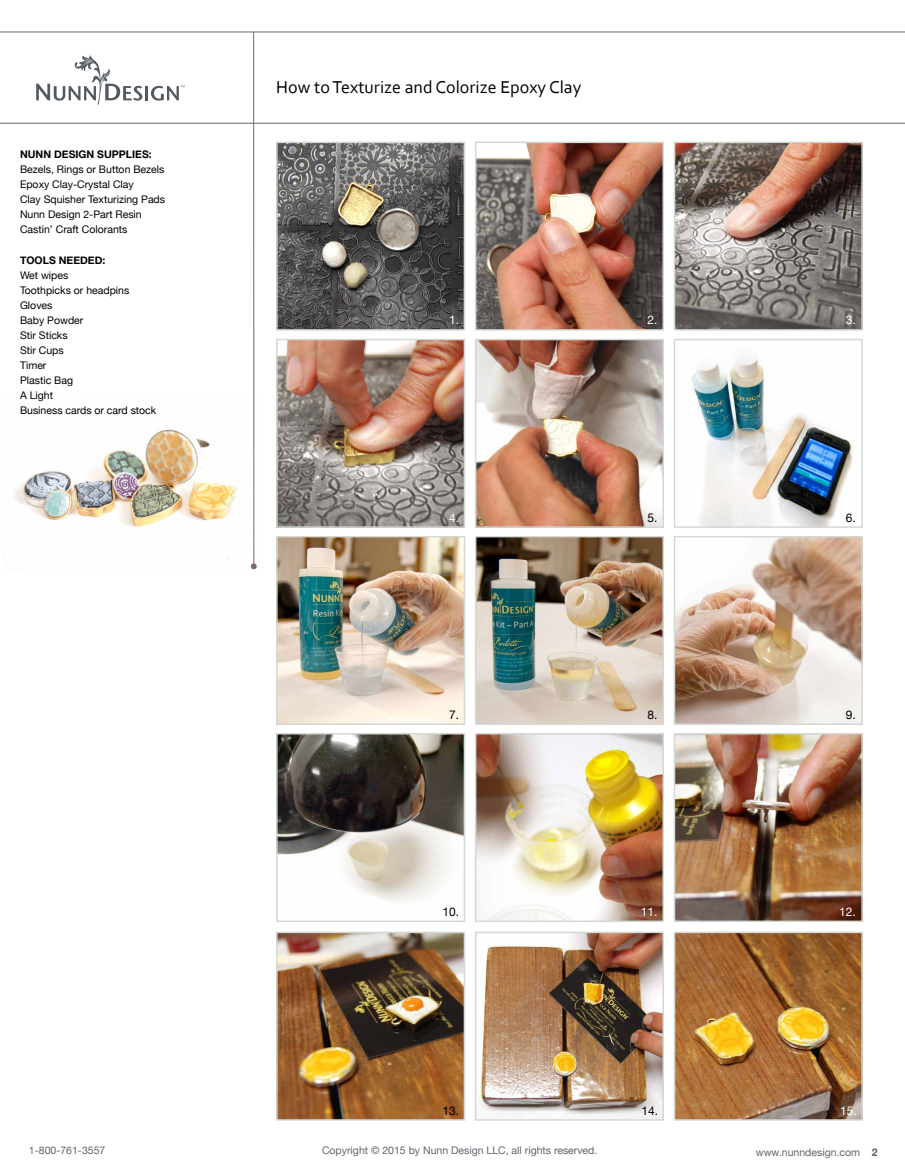
<style>
.page{position:relative;width:905px;height:1175px;background:#fff}
.page>*{position:absolute;margin:0;border:0;box-sizing:border-box;transform-origin:0 0}
.t1{font:18px "Corbel";color:#000}
.t2{font:12px "Helvetica Neue";color:#000}
.t3{font:12px "Helvetica Neue";color:#fff}
.t4{font:10.5px/15px "Helvetica Neue";color:#000}
.t5{font:10.5px "Helvetica Neue";color:#5f656d}
.t6{font:700 10.5px "Helvetica Neue";color:#000}
.s1{font-weight:700}
</style>
<div class="page">
<img style="left:15px;top:398px;width:240px;height:169px">
<hr style="left:0;top:32px;width:904px;height:1px;background:#5f656d">
<hr style="left:0;top:123px;width:904px;height:1px;background:#5f656d">
<svg style="left:36px;top:55px;width:106px;height:50px"></svg>
<hr style="left:145px;top:86px;width:3px;height:14px;background:#525960">
<svg style="left:151px;top:85px;width:34px;height:16px"></svg>
<hr style="left:253px;top:32px;width:1px;height:533px;background:#7b6368">
<svg style="left:251px;top:563px;width:6px;height:6px"></svg>
<img style="left:279px;top:145px;width:183px;height:183px">
<div style="left:276px;top:142px;width:189px;height:189px;border:2px solid #d4d8d3"></div>
<img style="left:279px;top:342px;width:183px;height:183px">
<div style="left:276px;top:339px;width:189px;height:189px;border:2px solid #d4d8d3"></div>
<img style="left:279px;top:539px;width:183px;height:183px">
<div style="left:276px;top:536px;width:189px;height:189px;border:2px solid #d4d8d3"></div>
<img style="left:279px;top:736px;width:183px;height:166px">
<div style="left:276px;top:733px;width:189px;height:189px;border:2px solid #d4d8d3"></div>
<img style="left:279px;top:934px;width:183px;height:183px">
<div style="left:276px;top:931px;width:189px;height:189px;border:2px solid #d4d8d3"></div>
<img style="left:480px;top:934px;width:181px;height:183px">
<div style="left:475px;top:931px;width:189px;height:189px;border:2px solid #d4d8d3"></div>
<img style="left:676px;top:934px;width:183px;height:183px">
<div style="left:673px;top:931px;width:189px;height:189px;border:2px solid #d4d8d3"></div>
<img style="left:478px;top:145px;width:183px;height:183px">
<div style="left:475px;top:142px;width:189px;height:189px;border:2px solid #d4d8d3"></div>
<img style="left:478px;top:342px;width:183px;height:183px">
<div style="left:475px;top:339px;width:189px;height:189px;border:2px solid #d4d8d3"></div>
<img style="left:478px;top:539px;width:183px;height:183px">
<div style="left:475px;top:536px;width:189px;height:189px;border:2px solid #d4d8d3"></div>
<img style="left:478px;top:736px;width:183px;height:183px">
<div style="left:475px;top:733px;width:189px;height:189px;border:2px solid #d4d8d3"></div>
<img style="left:676px;top:145px;width:183px;height:183px">
<div style="left:673px;top:142px;width:189px;height:189px;border:2px solid #d4d8d3"></div>
<img style="left:692px;top:357px;width:162px;height:168px">
<div style="left:673px;top:339px;width:189px;height:189px;border:2px solid #d4d8d3"></div>
<img style="left:676px;top:539px;width:183px;height:183px">
<div style="left:673px;top:536px;width:189px;height:189px;border:2px solid #d4d8d3"></div>
<img style="left:676px;top:736px;width:183px;height:183px">
<div style="left:673px;top:733px;width:189px;height:189px;border:2px solid #d4d8d3"></div>
<p class="t6" style="left:20px;top:148px;width:133px">NUNN DESIGN SUPPLIES:</p>
<p class="t4" style="left:20px;top:162px;width:147px">Bezels, Rings or Button Bezels<br>Epoxy Clay-Crystal Clay<br>Clay Squisher Texturizing Pads<br>Nunn Design 2-Part Resin<br>Castin’ Craft Colorants</p>
<p class="t6" style="left:20px;top:253px;width:87px">TOOLS NEEDED:</p>
<p class="t4" style="left:20px;top:267px;width:138px">Wet wipes<br>Toothpicks or headpins<br>Gloves<br>Baby Powder<br>Stir Sticks<br>Stir Cups<br>Timer<br>Plastic Bag<br>A Light<br>Business cards or card stock</p>
<h1 class="t1" style="left:276px;top:76px;width:307px">How to Texturize and Colorize Epoxy Clay</h1>
<p class="t3" style="left:449px;top:313px;width:12px">1.</p>
<p class="t3" style="left:647px;top:313px;width:12px">2.</p>
<p class="t3" style="left:845px;top:313px;width:12px">3.</p>
<p class="t3" style="left:449px;top:510px;width:12px">4.</p>
<p class="t2" style="left:647px;top:510px;width:12px">5.</p>
<p class="t2" style="left:845px;top:510px;width:12px">6.</p>
<p class="t2" style="left:449px;top:707px;width:12px">7.</p>
<p class="t2" style="left:647px;top:707px;width:12px">8.</p>
<p class="t2" style="left:845px;top:707px;width:12px">9.</p>
<p class="t2" style="left:442px;top:904px;width:18px">10.</p>
<p class="t3" style="left:640px;top:904px;width:18px">11.</p>
<p class="t3" style="left:839px;top:904px;width:18px">12.</p>
<p class="t2" style="left:442px;top:1103px;width:18px">13.</p>
<p class="t2" style="left:641px;top:1103px;width:18px">14.</p>
<p class="t3" style="left:840px;top:1103px;width:18px">15.</p>
<p class="t5" style="left:29px;top:1143px;width:78px">1-800-761-3557</p>
<p class="t5" style="left:322px;top:1143px;width:277px">Copyright © 2015 by Nunn Design LLC, all rights reserved.</p>
<p class="t5" style="left:755px;top:1145px;width:123px">www.nunndesign.com <span class="s1">2</span></p>
</div>
